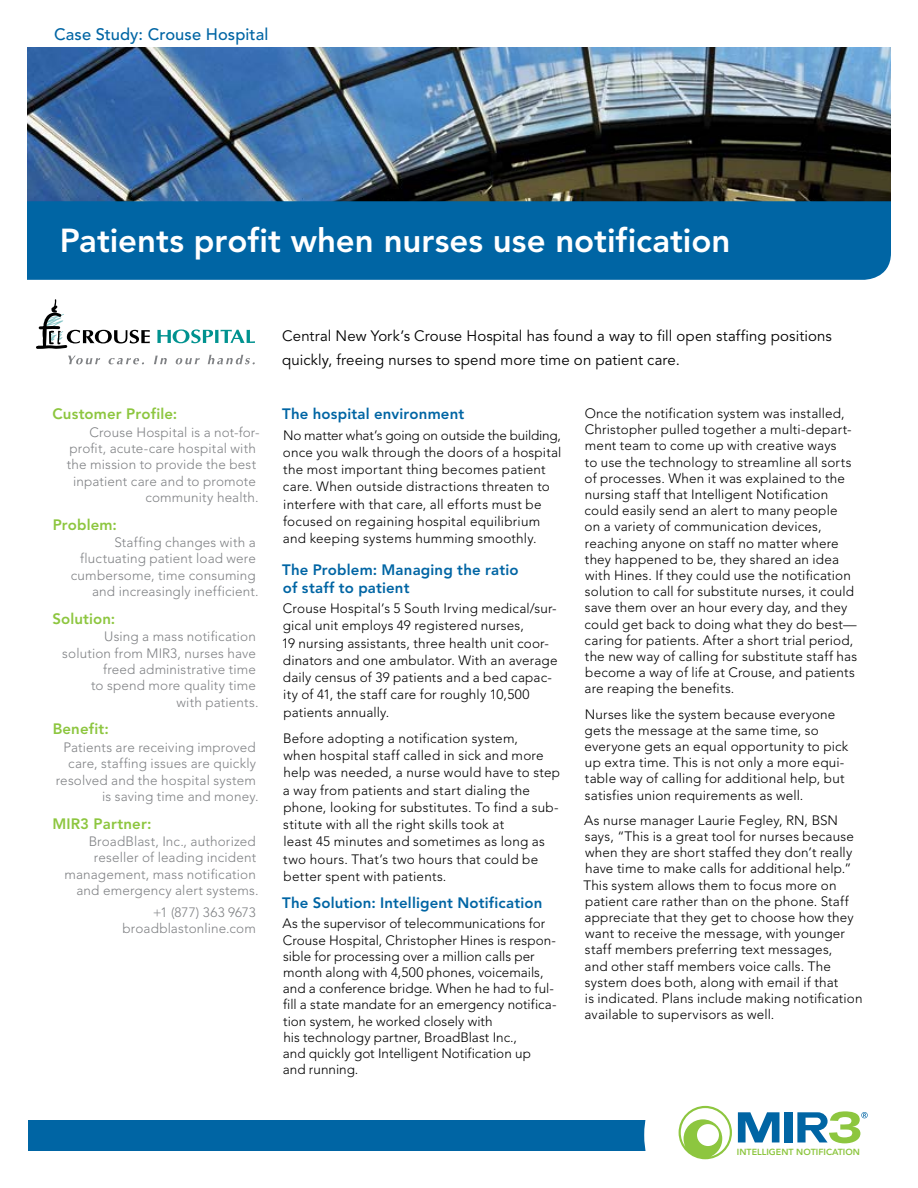
<style>
.page{position:relative;width:918px;height:1188px;background:#fff}
.page>*{position:absolute;margin:0;border:0;box-sizing:border-box;transform-origin:0 0}
.t1{font:800 33px "Avenir";color:#fff}
.t2{font:500 16.5px "Avenir";letter-spacing:.005em;color:#0065a4}
.t3{font:15px/24px "Avenir";letter-spacing:.005em;color:#000}
.t4{font:800 15px/18px "Avenir";letter-spacing:.01em;color:#0065a4}
.t5{font:800 15px "Avenir";letter-spacing:.01em;color:#8dc63f}
.t6{font:300 13.5px/16.2px "Avenir";letter-spacing:.01em;color:#000}
.t7{font:300 13.5px/16.4px "Avenir";letter-spacing:.01em;color:#808285;text-align:right}
.t8{font:800 8.85px "Avenir";color:#8dc63f}
</style>
<div class="page">
<div style="left:28px;top:1120px;width:864px;height:30px;background:#0065a4"></div>
<svg style="left:644px;top:1105px;width:248px;height:55px"></svg>
<img style="left:27px;top:47px;width:864px;height:154px">
<div style="left:27px;top:201px;width:864px;height:79px;background:#0065a4"></div>
<svg style="left:36px;top:299px;width:114px;height:50px"></svg>
<svg style="left:157px;top:329px;width:98px;height:14px"></svg>
<svg style="left:68px;top:355px;width:187px;height:9px"></svg>
<p class="t2" style="left:54px;top:24px;width:216px">Case Study: Crouse Hospital</p>
<h1 class="t1" style="left:60px;top:221px;width:672px">Patients profit when nurses use notification</h1>
<p class="t5" style="left:52px;top:405px;width:126px">Customer Profile:</p>
<p class="t7" style="left:67px;top:424px;width:194px">Crouse Hospital is a not-for&shy;profit, acute-care hospital with the mission to provide the best inpatient care and to promote community health.</p>
<p class="t5" style="left:53px;top:516px;width:66px">Problem:</p>
<p class="t7" style="left:71px;top:534px;width:189px">Staffing changes with a fluctuating patient load were cumbersome, time consuming and increasingly inefficient.</p>
<p class="t5" style="left:52px;top:610px;width:65px">Solution:</p>
<p class="t7" style="left:62px;top:629px;width:198px">Using a mass notification solution from MIR3, nurses have freed administrative time<br>to spend more quality time<br>with patients.</p>
<p class="t5" style="left:53px;top:720px;width:58px">Benefit:</p>
<p class="t7" style="left:56px;top:739px;width:204px">Patients are receiving improved care, staffing issues are quickly resolved and the hospital system is saving time and money.</p>
<p class="t5" style="left:53px;top:815px;width:100px">MIR3 Partner:</p>
<p class="t7" style="left:64px;top:833px;width:196px">BroadBlast, Inc., authorized reseller of leading incident management, mass notification and emergency alert systems.</p>
<p class="t7" style="left:123px;top:904px;width:135px">+1 (877) 363 9673 broadblastonline.com</p>
<p class="t3" style="left:282px;top:325px;width:551px">Central New York’s Crouse Hospital has found a way to fill open staffing positions quickly, freeing nurses to spend more time on patient care.</p>
<p class="t4" style="left:282px;top:405px;width:184px">The hospital environment</p>
<p class="t6" style="left:283px;top:426px;width:280px;line-height:17.2px">No matter what’s going on outside the building, once you walk through the doors of a hospital the most important thing becomes patient care. When outside distractions threaten to interfere with that care, all efforts must be focused on regaining hospital equilibrium and keeping systems humming smoothly.</p>
<p class="t4" style="left:282px;top:560px;width:238px">The Problem: Managing the ratio of staff to patient</p>
<p class="t6" style="left:282px;top:600px;width:277px;line-height:17.2px">Crouse Hospital’s 5 South Irving medical/sur&shy;gical unit employs 49 registered nurses,<br>19 nursing assistants, three health unit coor&shy;dinators and one ambulator. With an average daily census of 39 patients and a bed capac&shy;ity of 41, the staff care for roughly 10,500 patients annually.</p>
<p class="t6" style="left:283px;top:730px;width:279px;line-height:17.2px">Before adopting a notification system,<br>when hospital staff called in sick and more help was needed, a nurse would have to step a way from patients and start dialing the phone, looking for substitutes. To find a sub&shy;stitute with all the right skills took at<br>least 45 minutes and sometimes as long as two hours. That’s two hours that could be better spent with patients.</p>
<p class="t4" style="left:282px;top:894px;width:262px">The Solution: Intelligent Notification</p>
<p class="t6" style="left:282px;top:916px;width:276px">As the supervisor of telecommunications for Crouse Hospital, Christopher Hines is respon&shy;sible for processing over a million calls per month along with 4,500 phones, voicemails, and a conference bridge. When he had to ful&shy;fill a state mandate for an emergency notifica&shy;tion system, he worked closely with<br>his technology partner, BroadBlast Inc.,<br>and quickly got Intelligent Notification up and running.</p>
<p class="t6" style="left:585px;top:405px;width:274px">Once the notification system was installed, Christopher pulled together a multi-depart&shy;ment team to come up with creative ways<br>to use the technology to streamline all sorts of processes. When it was explained to the nursing staff that Intelligent Notification could easily send an alert to many people<br>on a variety of communication devices, reaching anyone on staff no matter where they happened to be, they shared an idea with Hines. If they could use the notification solution to call for substitute nurses, it could save them over an hour every day, and they could get back to doing what they do best— caring for patients. After a short trial period, the new way of calling for substitute staff has become a way of life at Crouse, and patients are reaping the benefits.</p>
<p class="t6" style="left:585px;top:706px;width:265px">Nurses like the system because everyone gets the message at the same time, so everyone gets an equal opportunity to pick up extra time. This is not only a more equi&shy;table way of calling for additional help, but satisfies union requirements as well.</p>
<p class="t6" style="left:583px;top:812px;width:281px">As nurse manager Laurie Fegley, RN, BSN says, “This is a great tool for nurses because when they are short staffed they don’t really have time to make calls for additional help.” This system allows them to focus more on patient care rather than on the phone. Staff appreciate that they get to choose how they want to receive the message, with younger staff members preferring text messages,<br>and other staff members voice calls. The system does both, along with email if that<br>is indicated. Plans include making notification available to supervisors as well.</p>
<p class="t8" style="left:737px;top:1147px;width:125px">INTELLIGENT NOTIFICATION</p>
</div>
